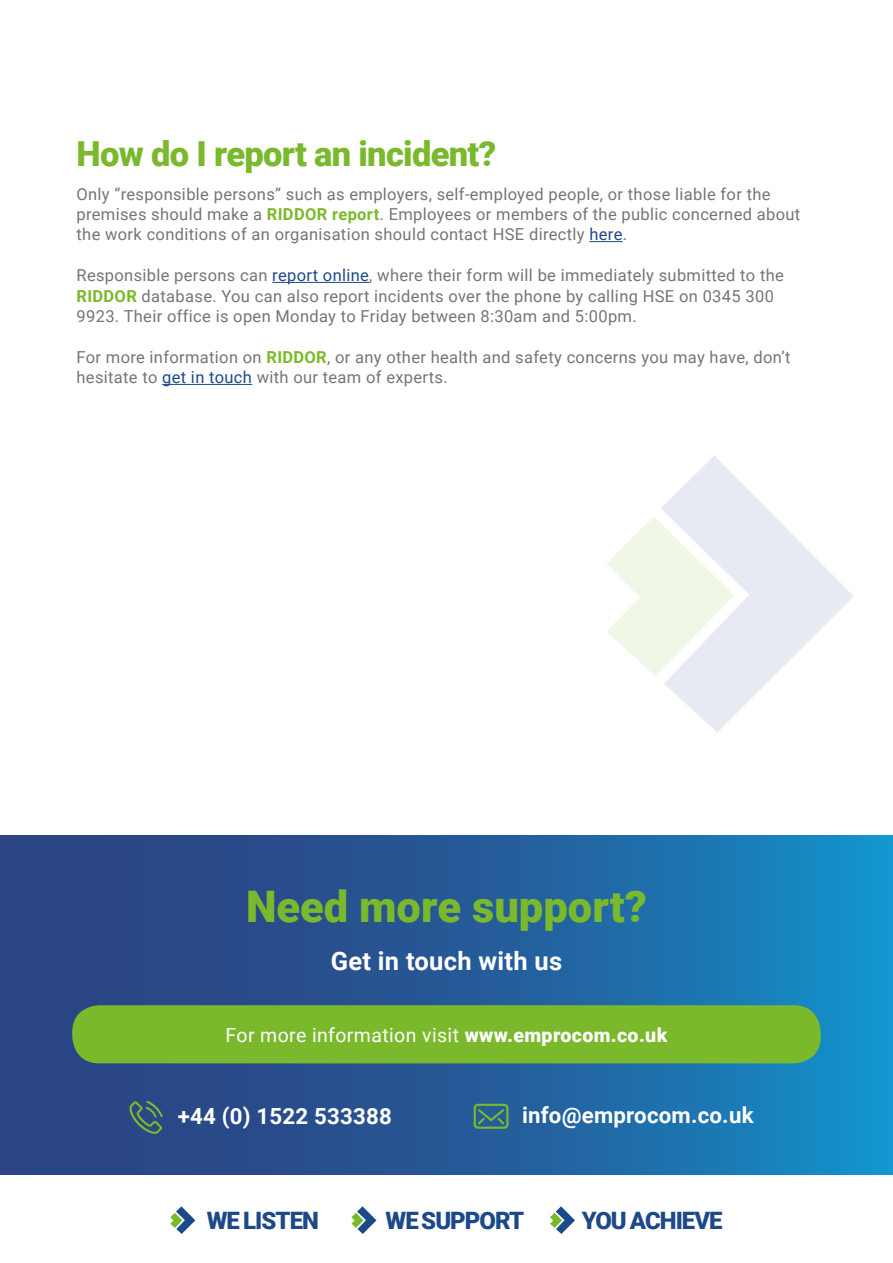
<style>
.page{position:relative;width:893px;height:1263px;background:#fff}
.page>*{position:absolute;margin:0;border:0;box-sizing:border-box;transform-origin:0 0}
.t1{font:900 43.5px "Roboto";color:#7ab92c}
.t2{font:900 34.5px "Roboto";letter-spacing:-.02em;color:#7ab92d}
.t3{font:700 25.5px "Roboto";letter-spacing:.01em;color:#fff}
.t4{font:900 24px "Roboto";letter-spacing:-.04em;color:#1d4989}
.t5{font:700 22.2px "Roboto";letter-spacing:.01em;color:#fff}
.t6{font:19.5px "Roboto";letter-spacing:.02em;color:#fff}
.t7{font:16.5px/20.4px "Roboto";letter-spacing:.02em;color:#757575}
.s1{font-weight:700;color:#7ab92c}
.s2{color:#1d4989}
.s3{font-weight:900}
</style>
<div class="page">
<svg style="left:607px;top:517px;width:54px;height:159px"></svg>
<svg style="left:661px;top:456px;width:193px;height:276px"></svg>
<hr style="left:589px;top:241px;width:34px;height:1px;background:#1d4989">
<hr style="left:272px;top:282px;width:97px;height:1px;background:#1d4989">
<hr style="left:162px;top:384px;width:90px;height:1px;background:#1d4989">
<div style="left:0;top:835px;width:893px;height:339px;background:linear-gradient(to right,#2f3778,#1789c2)"></div>
<div style="left:72px;top:1005px;width:749px;height:58px;background:#7ab92c;border-radius:27px"></div>
<svg style="left:129px;top:1100px;width:34px;height:34px"></svg>
<svg style="left:474px;top:1104px;width:34px;height:25px"></svg>
<svg style="left:170px;top:1206px;width:25px;height:28px"></svg>
<svg style="left:351px;top:1206px;width:25px;height:28px"></svg>
<svg style="left:550px;top:1206px;width:25px;height:28px"></svg>
<h2 class="t2" style="left:77px;top:130px;width:421px">How do I report an incident?</h2>
<p class="t7" style="left:77px;top:183px;width:725px">Only “responsible persons” such as employers, self-employed people, or those liable for the premises should make a <span class="s1">RIDDOR report</span>. Employees or members of the public concerned about the work conditions of an organisation should contact HSE directly <span class="s2">here</span>.</p>
<p class="t7" style="left:77px;top:264px;width:709px">Responsible persons can <span class="s2">report online</span>, where their form will be immediately submitted to the<br><span class="s1">RIDDOR</span> database. You can also report incidents over the phone by calling HSE on 0345 300<br>9923. Their office is open Monday to Friday between 8:30am and 5:00pm.</p>
<p class="t7" style="left:77px;top:346px;width:716px">For more information on <span class="s1">RIDDOR</span>, or any other health and safety concerns you may have, don’t hesitate to <span class="s2">get in touch</span> with our team of experts.</p>
<h1 class="t1" style="left:246px;top:876px;width:402px">Need more support?</h1>
<h3 class="t3" style="left:331px;top:943px;width:233px">Get in touch with us</h3>
<p class="t6" style="left:226px;top:1021px;width:443px">For more information visit <span class="s3">www.emprocom.co.uk</span></p>
<h3 class="t5" style="left:178px;top:1101px;width:216px">+44 (0) 1522 533388</h3>
<h3 class="t5" style="left:522px;top:1099px;width:233px">info@emprocom.co.uk</h3>
<h3 class="t4" style="left:207px;top:1204px;width:114px">WE LISTEN</h3>
<h3 class="t4" style="left:385px;top:1204px;width:140px">WE SUPPORT</h3>
<h3 class="t4" style="left:582px;top:1204px;width:143px">YOU ACHIEVE</h3>
</div>
